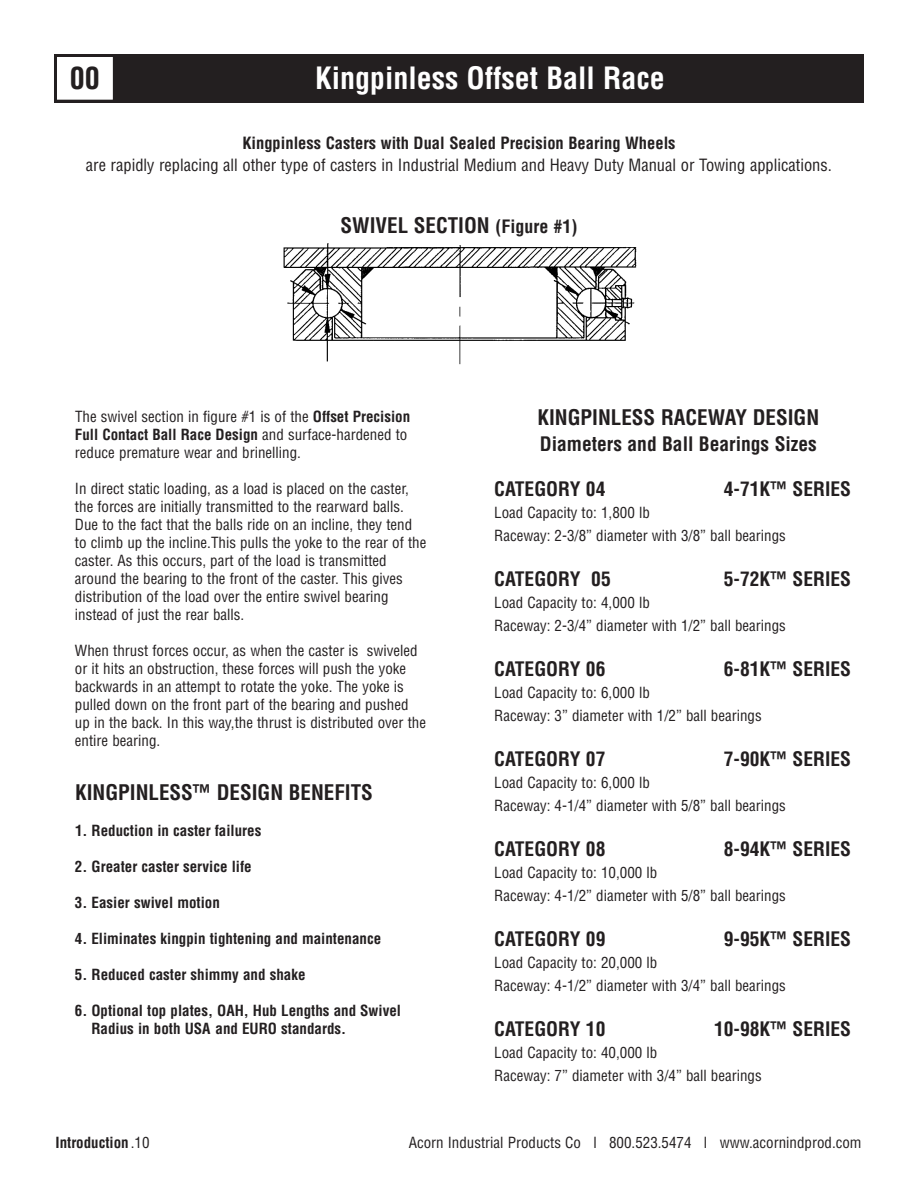
<style>
.page{position:relative;width:918px;height:1188px;background:#fff}
.page>*{position:absolute;margin:0;border:0;box-sizing:border-box;transform-origin:0 0}
.t1{font:700 condensed 30px "Helvetica";color:#fff}
.t2{font:700 condensed 30px "Helvetica";color:#231f20}
.t3{font:700 condensed 21px "Helvetica";color:#231f20}
.t4{font:700 condensed 19.5px "Helvetica";color:#231f20}
.t5{font:condensed 16.5px "Helvetica";color:#231f20}
.t6{font:700 condensed 16.5px "Helvetica";color:#231f20}
.t7{font:condensed 15px/18px "Helvetica";color:#231f20}
.t8{font:700 condensed 15px/18px "Helvetica";color:#231f20}
.s1{font-size:18px}
.s2{font-weight:700}
.s3{font-weight:400}
</style>
<div class="page">
<div style="left:54px;top:54px;width:810px;height:49px;background:#231f20"></div>
<div style="left:56px;top:56px;width:58px;height:45px;background:#fff"></div>
<div style="left:54px;top:54px;width:62px;height:49px;border:3px solid #231f20"></div>
<img style="left:283px;top:243px;width:353px;height:122px">
<h1 class="t2" style="left:70px;top:61px;width:31px">00</h1>
<h1 class="t1" style="left:315px;top:61px;width:351px">Kingpinless Offset Ball Race</h1>
<p class="t6" style="left:242px;top:134px;width:435px">Kingpinless Casters with Dual Sealed Precision Bearing Wheels</p>
<p class="t5" style="left:86px;top:156px;width:748px">are rapidly replacing all other type of casters in Industrial Medium and Heavy Duty Manual or Towing applications.</p>
<h2 class="t3" style="left:341px;top:213px;width:238px">SWIVEL SECTION <span class="s1">(Figure #1)</span></h2>
<p class="t7" style="left:75px;top:408px;width:337px">The swivel section in figure #1 is of the <span class="s2">Offset Precision<br>Full Contact Ball Race Design</span> and surface-hardened to reduce premature wear and brinelling.</p>
<p class="t7" style="left:75px;top:480px;width:353px">In direct static loading, as a load is placed on the caster, the forces are initially transmitted to the rearward balls.<br>Due to the fact that the balls ride on an incline, they tend to climb up the incline.This pulls the yoke to the rear of the caster. As this occurs, part of the load is transmitted around the bearing to the front of the caster. This gives distribution of the load over the entire swivel bearing instead of just the rear balls.</p>
<p class="t7" style="left:75px;top:642px;width:353px">When thrust forces occur, as when the caster is swiveled or it hits an obstruction, these forces will push the yoke backwards in an attempt to rotate the yoke. The yoke is pulled down on the front part of the bearing and pushed up in the back. In this way,the thrust is distributed over the entire bearing.</p>
<h2 class="t3" style="left:75px;top:780px;width:299px">KINGPINLESS™ DESIGN BENEFITS</h2>
<p class="t8" style="left:75px;top:822px;width:188px">1. Reduction in caster failures</p>
<p class="t8" style="left:75px;top:858px;width:178px">2. Greater caster service life</p>
<p class="t8" style="left:75px;top:894px;width:146px">3. Easier swivel motion</p>
<p class="t8" style="left:75px;top:930px;width:308px">4. Eliminates kingpin tightening and maintenance</p>
<p class="t8" style="left:75px;top:966px;width:232px">5. Reduced caster shimmy and shake</p>
<p class="t8" style="left:91px;top:1002px;width:311px;text-indent:-16px">6. Optional top plates, OAH, Hub Lengths and Swivel<br>Radius in both USA and EURO standards.</p>
<h2 class="t3" style="left:537px;top:406px;width:283px">KINGPINLESS RACEWAY DESIGN</h2>
<h3 class="t4" style="left:540px;top:433px;width:279px">Diameters and Ball Bearings Sizes</h3>
<h3 class="t4" style="left:494px;top:478px;width:113px">CATEGORY 04</h3>
<h3 class="t4" style="left:724px;top:478px;width:129px">4-71K™ SERIES</h3>
<p class="t7" style="left:494px;top:502px;width:293px;line-height:22.5px">Load Capacity to: 1,800 lb<br>Raceway: 2-3/8” diameter with 3/8” ball bearings</p>
<h3 class="t4" style="left:494px;top:568px;width:118px">CATEGORY 05</h3>
<h3 class="t4" style="left:724px;top:568px;width:129px">5-72K™ SERIES</h3>
<p class="t7" style="left:494px;top:592px;width:293px;line-height:22.5px">Load Capacity to: 4,000 lb<br>Raceway: 2-3/4” diameter with 1/2” ball bearings</p>
<h3 class="t4" style="left:494px;top:658px;width:113px">CATEGORY 06</h3>
<h3 class="t4" style="left:724px;top:658px;width:129px">6-81K™ SERIES</h3>
<p class="t7" style="left:494px;top:682px;width:269px;line-height:22.5px">Load Capacity to: 6,000 lb<br>Raceway: 3” diameter with 1/2” ball bearings</p>
<h3 class="t4" style="left:494px;top:748px;width:113px">CATEGORY 07</h3>
<h3 class="t4" style="left:724px;top:748px;width:129px">7-90K™ SERIES</h3>
<p class="t7" style="left:494px;top:772px;width:293px;line-height:22.5px">Load Capacity to: 6,000 lb<br>Raceway: 4-1/4” diameter with 5/8” ball bearings</p>
<h3 class="t4" style="left:494px;top:838px;width:113px">CATEGORY 08</h3>
<h3 class="t4" style="left:724px;top:838px;width:129px">8-94K™ SERIES</h3>
<p class="t7" style="left:494px;top:862px;width:293px;line-height:22.5px">Load Capacity to: 10,000 lb<br>Raceway: 4-1/2” diameter with 5/8” ball bearings</p>
<h3 class="t4" style="left:494px;top:928px;width:113px">CATEGORY 09</h3>
<h3 class="t4" style="left:724px;top:928px;width:129px">9-95K™ SERIES</h3>
<p class="t7" style="left:494px;top:952px;width:293px;line-height:22.5px">Load Capacity to: 20,000 lb<br>Raceway: 4-1/2” diameter with 3/4” ball bearings</p>
<h3 class="t4" style="left:494px;top:1018px;width:113px">CATEGORY 10</h3>
<h3 class="t4" style="left:714px;top:1018px;width:138px">10-98K™ SERIES</h3>
<p class="t7" style="left:494px;top:1042px;width:269px;line-height:22.5px">Load Capacity to: 40,000 lb<br>Raceway: 7” diameter with 3/4” ball bearings</p>
<p class="t8" style="left:56px;top:1134px;width:96px">Introduction <span class="s3">.10</span></p>
<p class="t7" style="left:409px;top:1134px;width:454px">Acorn Industrial Products Co l 800.523.5474 l www.acornindprod.com</p>
</div>
